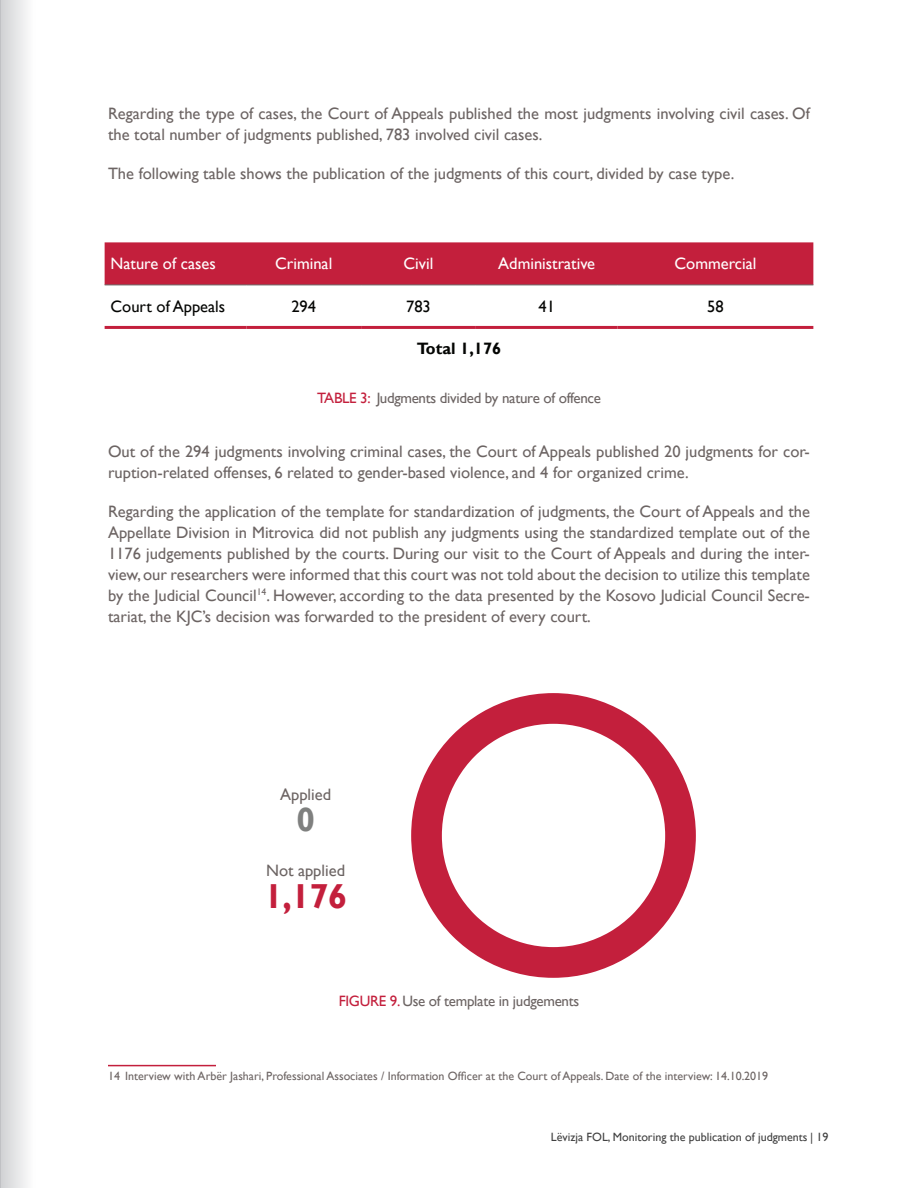
<style>
.page{position:relative;width:918px;height:1188px;background:#fff}
.page>*{position:absolute;margin:0;border:0;box-sizing:border-box;transform-origin:0 0}
.t1{font:399.45px "Chartwell Pies";color:#c31f3c}
.t2{font:700 34.65px "Gill Sans";color:#c31f3c}
.t3{font:700 33.6px "Gill Sans";color:#7f807f}
.t4{font:16.5px/21px "Gill Sans";color:#6c6463}
.t5{font:16.5px "Gill Sans";color:#fff}
.t6{font:16.5px "Gill Sans";color:#040503}
.t7{font:700 16.5px "Gill Sans";color:#040503}
.t8{font:15px "Gill Sans";letter-spacing:-.02em;color:#6c6463}
.t9{font:12px "Gill Sans";color:#6c6463}
.t10{font:12px "Gill Sans";color:#404040}
.s1{color:#c31f3c}
.s2{color:#fff}
</style>
<div class="page">
<div style="left:105px;top:242px;width:708px;height:43px;background:#c31f3c"></div>
<hr style="left:105px;top:285px;width:141px;height:1px;background:#6c6463">
<hr style="left:246px;top:285px;width:115px;height:1px;background:#6c6463">
<hr style="left:361px;top:285px;width:115px;height:1px;background:#6c6463">
<hr style="left:476px;top:285px;width:142px;height:1px;background:#6c6463">
<hr style="left:618px;top:285px;width:195px;height:1px;background:#6c6463">
<hr style="left:105px;top:326px;width:141px;height:3px;background:#c31f3c">
<hr style="left:246px;top:326px;width:115px;height:3px;background:#c31f3c">
<hr style="left:361px;top:326px;width:115px;height:3px;background:#c31f3c">
<hr style="left:476px;top:326px;width:142px;height:3px;background:#c31f3c">
<hr style="left:618px;top:326px;width:195px;height:3px;background:#c31f3c">
<hr style="left:108px;top:1065px;width:108px;height:1px;background:#c31f3c">
<div style="left:0;top:0;width:36px;height:1188px;background:linear-gradient(to right,#d0d1d3,#fff)"></div>
<hr style="left:0;top:0;width:1px;height:1188px;background:#bcbdc0">
<p class="t4" style="left:108px;top:104px;width:703px">Regarding the type of cases, the Court of Appeals published the most judgments involving civil cases. Of the total number of judgments published, 783 involved civil cases.</p>
<p class="t4" style="left:108px;top:164px;width:628px">The following table shows the publication of the judgments of this court, divided by case type.</p>
<p class="t5" style="left:111px;top:254px;width:107px">Nature of cases</p>
<p class="t5" style="left:275px;top:254px;width:59px">Criminal</p>
<p class="t5" style="left:404px;top:254px;width:31px">Civil</p>
<p class="t5" style="left:498px;top:254px;width:98px">Administrative</p>
<p class="t5" style="left:675px;top:254px;width:83px">Commercial</p>
<p class="t6" style="left:111px;top:297px;width:116px">Court of Appeals</p>
<p class="t6" style="left:291px;top:297px;width:26px">294</p>
<p class="t6" style="left:406px;top:297px;width:26px">783</p>
<p class="t6" style="left:539px;top:297px;width:18px">41</p>
<p class="t6" style="left:707px;top:297px;width:18px">58</p>
<p class="t7" style="left:417px;top:339px;width:86px">Total 1,176</p>
<p class="t8" style="left:317px;top:389px;width:285px"><span class="s1">TABLE 3:</span> Judgments divided by nature of offence</p>
<p class="t4" style="left:108px;top:441px;width:703px">Out of the 294 judgments involving criminal cases, the Court of Appeals published 20 judgments for cor&shy;ruption-related offenses, 6 related to gender-based violence, and 4 for organized crime.</p>
<p class="t4" style="left:108px;top:501px;width:704px;text-align:justify">Regarding the application of the template for standardization of judgments, the Court of Appeals and the Appellate Division in Mitrovica did not publish any judgments using the standardized template out of the 1176 judgements published by the courts. During our visit to the Court of Appeals and during the inter&shy;view, our researchers were informed that this court was not told about the decision to utilize this template by the Judicial Council<sup>14</sup>. However, according to the data presented by the Kosovo Judicial Council Secre&shy;tariat, the KJC’s decision was forwarded to the president of every court.</p>
<p class="t4" style="left:280px;top:784px;width:53px">Applied</p>
<h3 class="t3" style="left:296px;top:799px;width:20px">0</h3>
<p class="t4" style="left:266px;top:861px;width:80px">Not applied</p>
<h2 class="t2" style="left:264px;top:875px;width:85px">1,176</h2>
<h1 class="t1" style="left:391px;top:590px;width:600px">100<span class="s2">O</span></h1>
<p class="t8" style="left:339px;top:992px;width:242px"><span class="s1">FIGURE 9.</span> Use of template in judgements</p>
<p class="t9" style="left:108px;top:1069px;width:662px">14 Interview with Arbër Jashari, Professional Associates / Information Officer at the Court of Appeals. Date of the interview: 14.10.2019</p>
<p class="t10" style="left:551px;top:1130px;width:279px">Lëvizja FOL, Monitoring the publication of judgments | 19</p>
</div>
